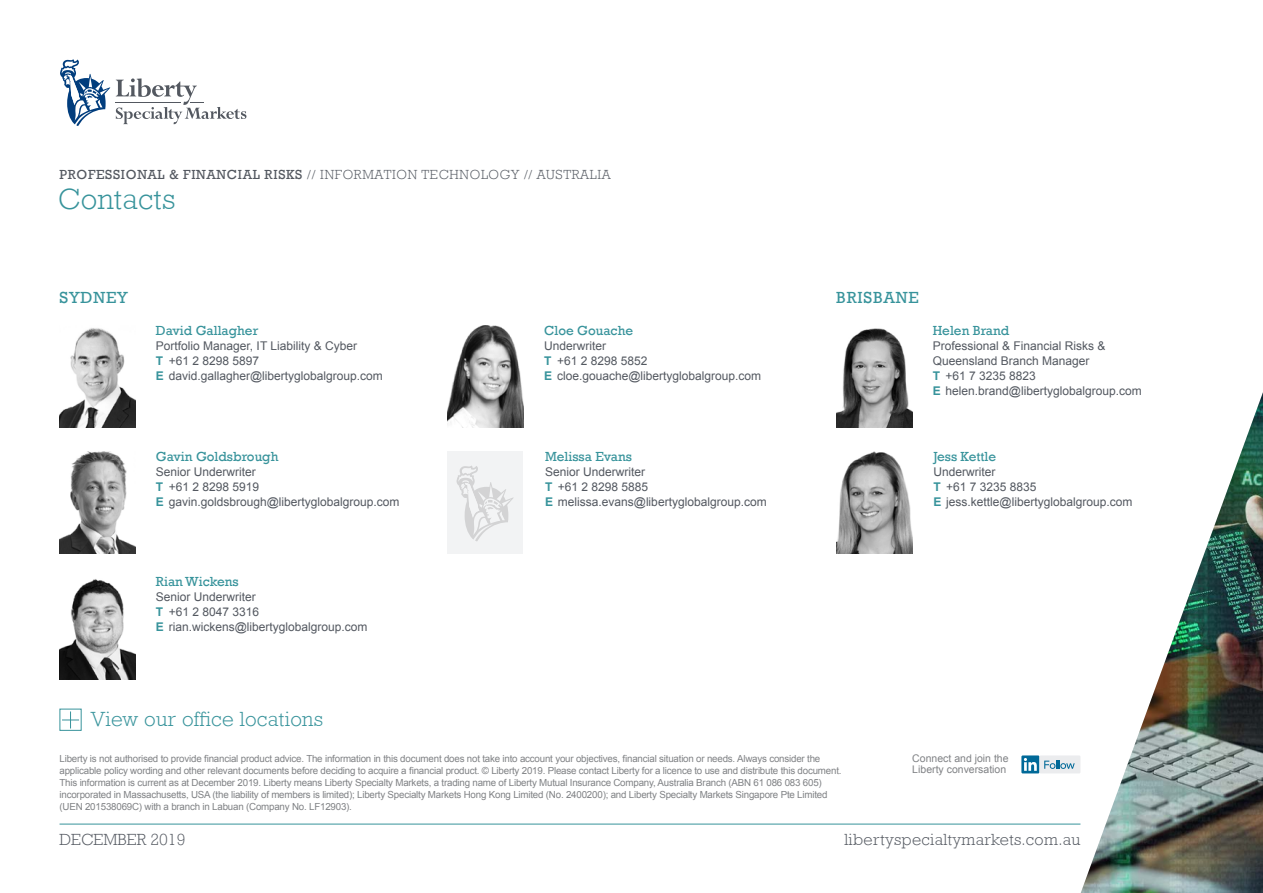
<style>
.page{position:relative;width:1263px;height:893px;background:#fff}
.page>*{position:absolute;margin:0;border:0;box-sizing:border-box;transform-origin:0 0}
.t1{font:300 30px "Rockwell Std";letter-spacing:.015em;color:#37939b}
.t2{font:300 21px "Rockwell Std";letter-spacing:.015em;color:#37939b}
.URL{font:300 16.5px "Rockwell Std";letter-spacing:.02em;color:#535860}
.LOCATION{font:16.5px "Rockwell";letter-spacing:.05em;color:#37939b}
.DATE{font:300 16.5px "Rockwell Std";color:#535860}
.NAME{font:13.5px "Rockwell";color:#37939b}
.PRODUCT_LINE{font:300 13.5px "Rockwell Std";letter-spacing:.05em;color:#535860}
.NAME_DETAILS{font:12px "Arial";color:#535860}
.NAME-2{font:12px/15px "Arial";color:#535860}
.t3{font:10.5px/10.5px "Arial";color:#808285}
.t4{font:9.75px/12px "Arial";letter-spacing:-.02em;color:#808285}
.s1{font-family:"Rockwell";font-weight:400}
.s2{font-weight:700;color:#37939b}
</style>
<div class="page">
<img style="left:1081px;top:392px;width:182px;height:501px">
<img style="left:60px;top:328px;width:75px;height:99px">
<img style="left:60px;top:451px;width:75px;height:102px">
<img style="left:60px;top:579px;width:75px;height:100px">
<img style="left:448px;top:325px;width:76px;height:102px">
<div style="left:1021px;top:755px;width:18px;height:18px;background:#006998"></div>
<svg style="left:1024px;top:758px;width:13px;height:13px"></svg>
<div style="left:1039px;top:755px;width:41px;height:18px;background:#ebecee"></div>
<svg style="left:1044px;top:760px;width:31px;height:9px"></svg>
<svg style="left:62px;top:711px;width:17px;height:17px"></svg>
<img style="left:836px;top:328px;width:76px;height:99px">
<hr style="left:60px;top:824px;width:1020px;height:1px;background:#37939b">
<svg style="left:60px;top:59px;width:50px;height:67px"></svg>
<svg style="left:116px;top:78px;width:130px;height:46px"></svg>
<div style="left:447px;top:451px;width:76px;height:102px;background:#f2f3f4"></div>
<svg style="left:456px;top:466px;width:57px;height:75px"></svg>
<img style="left:836px;top:451px;width:76px;height:102px">
<p class="PRODUCT_LINE" style="left:60px;top:166px;width:553px"><span class="s1">PROFESSIONAL &amp; FINANCIAL RISKS</span> // INFORMATION TECHNOLOGY // AUSTRALIA</p>
<p class="t1" style="left:58px;top:182px;width:119px">Contacts</p>
<p class="LOCATION" style="left:60px;top:288px;width:70px">SYDNEY</p>
<p class="LOCATION" style="left:836px;top:288px;width:84px">BRISBANE</p>
<p class="NAME" style="left:156px;top:322px;width:104px">David Gallagher</p>
<p class="NAME-2" style="left:156px;top:338px;width:203px">Portfolio Manager, IT Liability &amp; Cyber</p>
<p class="NAME_DETAILS" style="left:156px;top:353px;width:105px"><span class="s2">T</span> +61 2 8298 5897</p>
<p class="NAME_DETAILS" style="left:156px;top:368px;width:229px"><span class="s2">E</span> david.gallagher@libertyglobalgroup.com</p>
<p class="NAME" style="left:544px;top:322px;width:90px">Cloe Gouache</p>
<p class="NAME-2" style="left:544px;top:338px;width:64px">Underwriter</p>
<p class="NAME_DETAILS" style="left:544px;top:353px;width:105px"><span class="s2">T</span> +61 2 8298 5852</p>
<p class="NAME_DETAILS" style="left:544px;top:368px;width:219px"><span class="s2">E</span> cloe.gouache@libertyglobalgroup.com</p>
<p class="NAME" style="left:933px;top:322px;width:78px">Helen Brand</p>
<p class="NAME-2" style="left:933px;top:338px;width:174px">Professional &amp; Financial Risks &amp;<br>Queensland Branch Manager</p>
<p class="NAME_DETAILS" style="left:933px;top:368px;width:105px"><span class="s2">T</span> +61 7 3235 8823</p>
<p class="NAME_DETAILS" style="left:933px;top:383px;width:211px"><span class="s2">E</span> helen.brand@libertyglobalgroup.com</p>
<p class="NAME" style="left:156px;top:448px;width:124px">Gavin Goldsbrough</p>
<p class="NAME-2" style="left:156px;top:464px;width:102px">Senior Underwriter</p>
<p class="NAME_DETAILS" style="left:156px;top:478px;width:105px"><span class="s2">T</span> +61 2 8298 5919</p>
<p class="NAME_DETAILS" style="left:156px;top:493px;width:245px"><span class="s2">E</span> gavin.goldsbrough@libertyglobalgroup.com</p>
<p class="NAME" style="left:545px;top:448px;width:88px">Melissa Evans</p>
<p class="NAME-2" style="left:545px;top:464px;width:102px">Senior Underwriter</p>
<p class="NAME_DETAILS" style="left:545px;top:478px;width:105px"><span class="s2">T</span> +61 2 8298 5885</p>
<p class="NAME_DETAILS" style="left:545px;top:493px;width:223px"><span class="s2">E</span> melissa.evans@libertyglobalgroup.com</p>
<p class="NAME" style="left:933px;top:448px;width:64px">Jess Kettle</p>
<p class="NAME-2" style="left:933px;top:464px;width:64px">Underwriter</p>
<p class="NAME_DETAILS" style="left:933px;top:478px;width:105px"><span class="s2">T</span> +61 7 3235 8835</p>
<p class="NAME_DETAILS" style="left:933px;top:493px;width:200px"><span class="s2">E</span> jess.kettle@libertyglobalgroup.com</p>
<p class="NAME" style="left:156px;top:574px;width:84px">Rian Wickens</p>
<p class="NAME-2" style="left:156px;top:590px;width:102px">Senior Underwriter</p>
<p class="NAME_DETAILS" style="left:156px;top:604px;width:105px"><span class="s2">T</span> +61 2 8047 3316</p>
<p class="NAME_DETAILS" style="left:156px;top:619px;width:213px"><span class="s2">E</span> rian.wickens@libertyglobalgroup.com</p>
<p class="t2" style="left:91px;top:707px;width:234px">View our office locations</p>
<p class="t4" style="left:60px;top:753px;width:783px">Liberty is not authorised to provide financial product advice. The information in this document does not take into account your objectives, financial situation or needs. Always consider the applicable policy wording and other relevant documents before deciding to acquire a financial product. © Liberty 2019. Please contact Liberty for a licence to use and distribute this document.<br>This information is current as at December 2019. Liberty means Liberty Specialty Markets, a trading name of Liberty Mutual Insurance Company, Australia Branch (ABN 61 086 083 605) incorporated in Massachusetts, USA (the liability of members is limited); Liberty Specialty Markets Hong Kong Limited (No. 2400200); and Liberty Specialty Markets Singapore Pte Limited (UEN 201538069C) with a branch in Labuan (Company No. LF12903).</p>
<p class="t3" style="left:912px;top:753px;width:98px">Connect and join the<br>Liberty conversation</p>
<p class="DATE" style="left:60px;top:830px;width:127px">DECEMBER 2019</p>
<p class="URL" style="left:844px;top:830px;width:238px">libertyspecialtymarkets.com.au</p>
</div>
